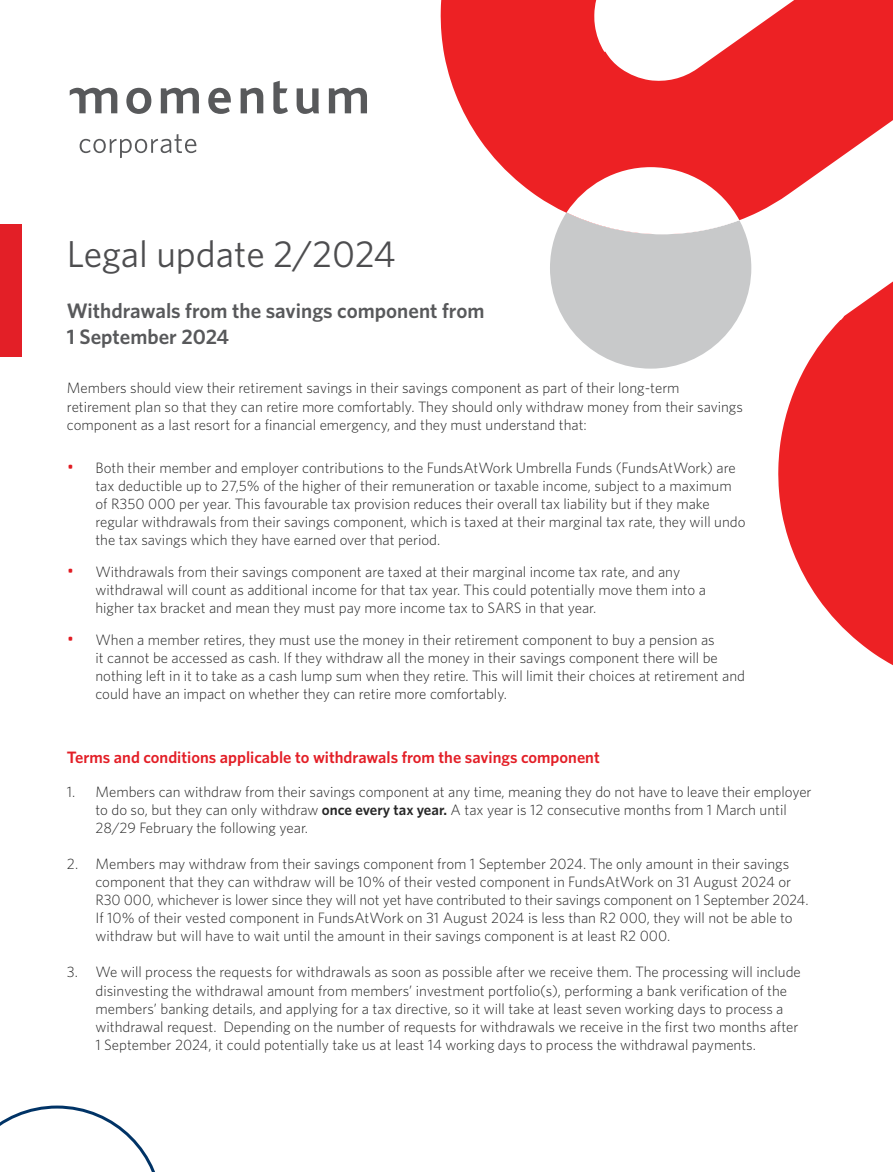
<style>
.page{position:relative;width:893px;height:1172px;background:#fff}
.page>*{position:absolute;margin:0;border:0;box-sizing:border-box;transform-origin:0 0}
.t1{font:37.5px "Whitney";color:#4d4d4f}
.t2{font:600 21px/25.2px "Whitney";color:#58595b}
.t3{font:600 16.5px "Whitney";color:#e31f27}
.t4{font:300 15px/18px "Whitney";color:#262626}
.s1{font-size:18px;color:#e11b22}
.s2{font-weight:600}
</style>
<div class="page">
<svg style="left:441px;top:0;width:452px;height:665px"></svg>
<svg style="left:550px;top:167px;width:201px;height:201px"></svg>
<svg style="left:126px;top:81px;width:241px;height:33px"></svg>
<svg style="left:70px;top:88px;width:47px;height:25px"></svg>
<svg style="left:80px;top:134px;width:116px;height:24px"></svg>
<div style="left:0;top:224px;width:22px;height:132px;background:#e31f27"></div>
<svg style="left:0;top:1105px;width:155px;height:66px"></svg>
<h1 class="t1" style="left:67px;top:229px;width:330px">Legal update 2/2024</h1>
<h2 class="t2" style="left:67px;top:298px;width:419px">Withdrawals from the savings component from<br>1 September 2024</h2>
<p class="t4" style="left:67px;top:379px;width:677px">Members should view their retirement savings in their savings component as part of their long-term retirement plan so that they can retire more comfortably. They should only withdraw money from their savings component as a last resort for a financial emergency, and they must understand that:</p>
<p class="t4" style="left:95px;top:458px;width:651px;text-indent:-28px"><span class="s1">•</span> Both their member and employer contributions to the FundsAtWork Umbrella Funds (FundsAtWork) are tax deductible up to 27,5% of the higher of their remuneration or taxable income, subject to a maximum of R350 000 per year. This favourable tax provision reduces their overall tax liability but if they make regular withdrawals from their savings component, which is taxed at their marginal tax rate, they will undo the tax savings which they have earned over that period.</p>
<p class="t4" style="left:95px;top:562px;width:612px;text-indent:-28px"><span class="s1">•</span> Withdrawals from their savings component are taxed at their marginal income tax rate, and any withdrawal will count as additional income for that tax year. This could potentially move them into a higher tax bracket and mean they must pay more income tax to SARS in that year.</p>
<p class="t4" style="left:95px;top:630px;width:651px;text-indent:-28px"><span class="s1">•</span> When a member retires, they must use the money in their retirement component to buy a pension as<br>it cannot be accessed as cash. If they withdraw all the money in their savings component there will be nothing left in it to take as a cash lump sum when they retire. This will limit their choices at retirement and could have an impact on whether they can retire more comfortably.</p>
<p class="t3" style="left:67px;top:746px;width:534px">Terms and conditions applicable to withdrawals from the savings component</p>
<p class="t4" style="left:95px;top:782px;width:718px;text-indent:-28px">1. Members can withdraw from their savings component at any time, meaning they do not have to leave their employer to do so, but they can only withdraw <span class="s2">once every tax year.</span> A tax year is 12 consecutive months from 1 March until<br>28/29 February the following year.</p>
<p class="t4" style="left:95px;top:854px;width:715px;text-indent:-28px">2. Members may withdraw from their savings component from 1 September 2024. The only amount in their savings component that they can withdraw will be 10% of their vested component in FundsAtWork on 31 August 2024 or R30 000, whichever is lower since they will not yet have contributed to their savings component on 1 September 2024.<br>If 10% of their vested component in FundsAtWork on 31 August 2024 is less than R2 000, they will not be able to withdraw but will have to wait until the amount in their savings component is at least R2 000.</p>
<p class="t4" style="left:95px;top:962px;width:707px;text-indent:-28px">3. We will process the requests for withdrawals as soon as possible after we receive them. The processing will include disinvesting the withdrawal amount from members’ investment portfolio(s), performing a bank verification of the members’ banking details, and applying for a tax directive, so it will take at least seven working days to process a withdrawal request. Depending on the number of requests for withdrawals we receive in the first two months after 1 September 2024, it could potentially take us at least 14 working days to process the withdrawal payments.</p>
</div>
